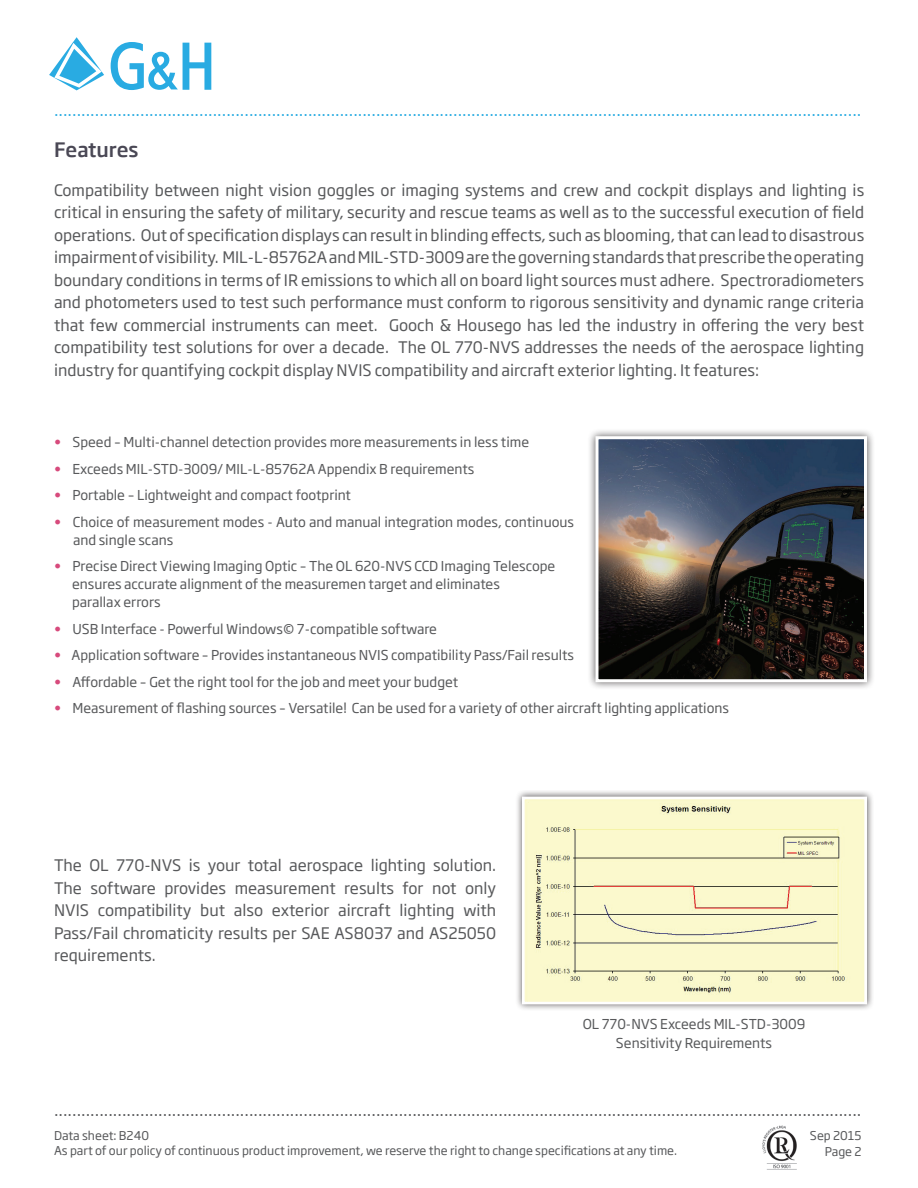
<style>
.page{position:relative;width:918px;height:1188px;background:#fff}
.page>*{position:absolute;margin:0;border:0;box-sizing:border-box;transform-origin:0 0}
.Header_H1{font:500 19.5px "Soho Gothic Pro";color:#4a4855}
.t1{font:18px "Calibri";color:#58595b}
.t2{font:18px "Calibri";color:#28abe1}
.t3{font:15.75px/22.5px "Soho Gothic Pro";color:#58595b;text-align:justify}
.t4{font:13.5px/18px "Soho Gothic Pro";color:#58595b}
.t5{font:12px/14.5px "Soho Gothic Pro";color:#58595b}
.s1{color:#d74a7c}
</style>
<div class="page">
<svg style="left:111px;top:42px;width:100px;height:48px"></svg>
<svg style="left:49px;top:37px;width:55px;height:53px"></svg>
<img style="left:762px;top:1125px;width:35px;height:45px">
<div style="left:587px;top:428px;width:288px;height:262px;background:#231f20;opacity:.75"></div>
<img style="left:600px;top:440px;width:263px;height:238px">
<div style="left:596px;top:436px;width:271px;height:246px;border:3px solid #fff"></div>
<div style="left:515px;top:790px;width:359px;height:222px;background:#231f20;opacity:.75"></div>
<img style="left:526px;top:801px;width:337px;height:199px">
<div style="left:522px;top:797px;width:345px;height:207px;border:3px solid #fff"></div>
<p class="t2" style="left:54px;top:98px;width:809px">..................................................................................................................................................................................</p>
<p class="Header_H1" style="left:54px;top:135px;width:86px">Features</p>
<p class="t3" style="left:54px;top:178px;width:812px">Compatibility between night vision goggles or imaging systems and crew and cockpit displays and lighting is critical in ensuring the safety of military, security and rescue teams as well as to the successful execution of field operations. Out of specification displays can result in blinding effects, such as blooming, that can lead to disastrous impairment of visibility. MIL-L-85762A and MIL-STD-3009 are the governing standards that prescribe the operating boundary conditions in terms of IR emissions to which all on board light sources must adhere. Spectroradiometers and photometers used to test such performance must conform to rigorous sensitivity and dynamic range criteria that few commercial instruments can meet. Gooch &amp; Housego has led the industry in offering the very best compatibility test solutions for over a decade. The OL 770-NVS addresses the needs of the aerospace lighting industry for quantifying cockpit display NVIS compatibility and aircraft exterior lighting. It features:</p>
<p class="t4" style="left:54px;top:433px;width:477px"><span class="s1">•</span> Speed – Multi-channel detection provides more measurements in less time</p>
<p class="t4" style="left:54px;top:459px;width:422px"><span class="s1">•</span> Exceeds MIL-STD-3009/ MIL-L-85762A Appendix B requirements</p>
<p class="t4" style="left:54px;top:486px;width:299px"><span class="s1">•</span> Portable – Lightweight and compact footprint</p>
<p class="t4" style="left:73px;top:512px;width:503px;text-indent:-19px"><span class="s1">•</span> Choice of measurement modes - Auto and manual integration modes, continuous and single scans</p>
<p class="t4" style="left:72px;top:557px;width:485px;text-indent:-18px"><span class="s1">•</span> Precise Direct Viewing Imaging Optic – The OL 620-NVS CCD Imaging Telescope ensures accurate alignment of the measuremen target and eliminates<br>parallax errors</p>
<p class="t4" style="left:54px;top:619px;width:385px"><span class="s1">•</span> USB Interface - Powerful Windows© 7-compatible software</p>
<p class="t4" style="left:54px;top:646px;width:522px"><span class="s1">•</span> Application software – Provides instantaneous NVIS compatibility Pass/Fail results</p>
<p class="t4" style="left:54px;top:672px;width:406px"><span class="s1">•</span> Affordable – Get the right tool for the job and meet your budget</p>
<p class="t4" style="left:54px;top:699px;width:677px"><span class="s1">•</span> Measurement of flashing sources – Versatile! Can be used for a variety of other aircraft lighting applications</p>
<p class="t3" style="left:54px;top:853px;width:444px">The OL 770-NVS is your total aerospace lighting solution.<br>The software provides measurement results for not only NVIS compatibility but also exterior aircraft lighting with Pass/Fail chromaticity results per SAE AS8037 and AS25050 requirements.</p>
<p class="t4" style="left:583px;top:1013px;width:224px;line-height:19.5px;text-align:center">OL 770-NVS Exceeds MIL-STD-3009<br>Sensitivity Requirements</p>
<p class="t1" style="left:54px;top:1099px;width:809px">..................................................................................................................................................................................</p>
<p class="t5" style="left:54px;top:1128px;width:625px">Data sheet: B240<br>As part of our policy of continuous product improvement, we reserve the right to change specifications at any time.</p>
<p class="t5" style="left:810px;top:1128px;width:53px">Sep 2015</p>
<p class="t5" style="left:825px;top:1144px;width:38px">Page 2</p>
</div>
